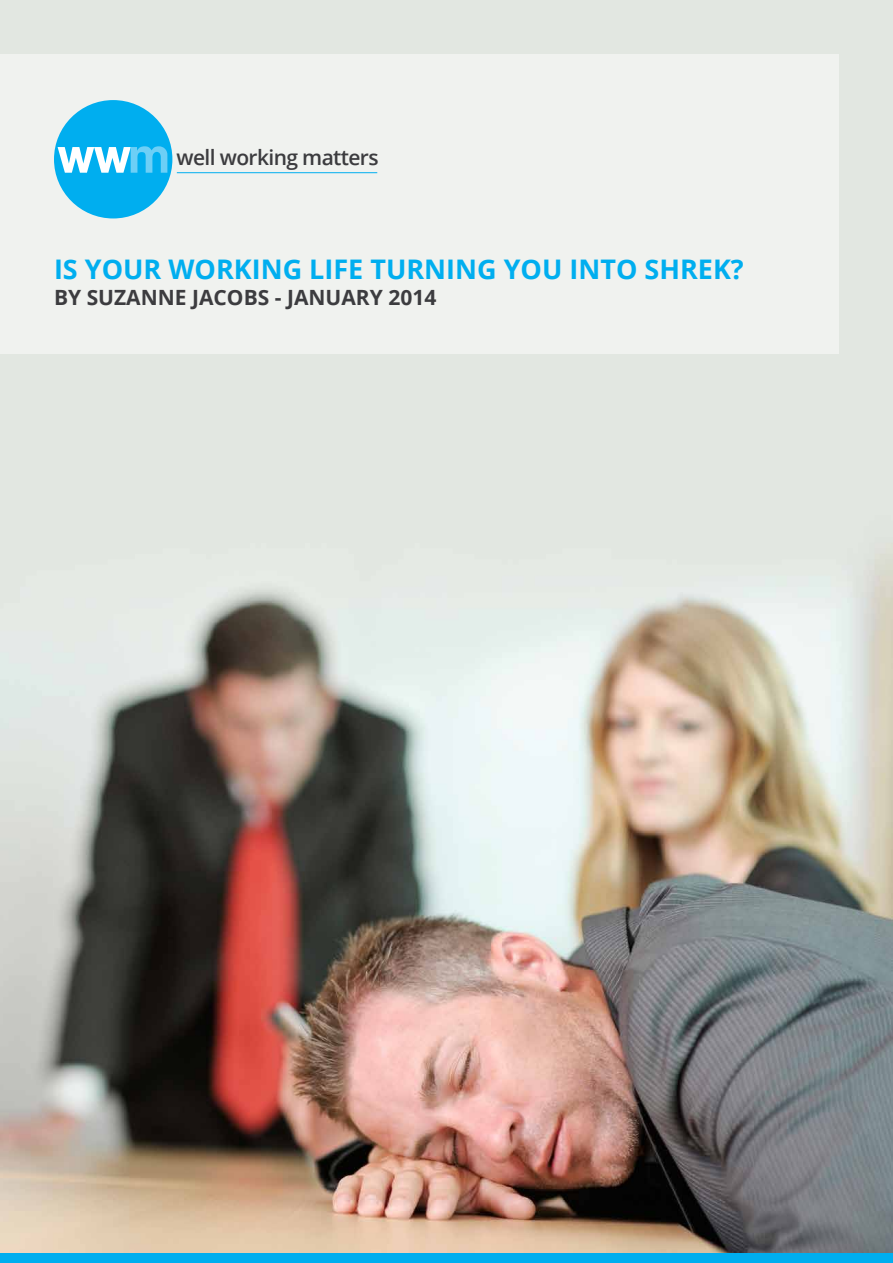
<style>
.page{position:relative;width:893px;height:1263px;background:#e2e7e1}
.page>*{position:absolute;margin:0;border:0;box-sizing:border-box;transform-origin:0 0}
.t1{font:700 27px "Open Sans";color:#00aeef}
.t2{font:700 21px "Open Sans";color:#3c3c3f}
.t3{font:600 21px "Open Sans";color:#3c3c3f}
</style>
<div class="page">
<img style="left:0;top:543px;width:893px;height:711px">
<div style="left:0;top:1254px;width:893px;height:9px;background:#00aeef"></div>
<div style="left:0;top:54px;width:839px;height:300px;background:#f0f2ef"></div>
<hr style="left:177px;top:172px;width:200px;height:1px;background:#00aeef">
<div style="left:54px;top:100px;width:118px;height:118px;background:#00aeef;border-radius:50%"></div>
<svg style="left:58px;top:146px;width:109px;height:27px"></svg>
<p class="t3" style="left:177px;top:142px;width:203px">well working matters</p>
<p class="t1" style="left:54px;top:250px;width:691px">IS YOUR WORKI NG LI FE TURNI NG YOU I NTO SHREK?</p>
<p class="t2" style="left:54px;top:282px;width:384px">BY SUZANNE JACOBS - JANUARY 2014</p>
</div>
